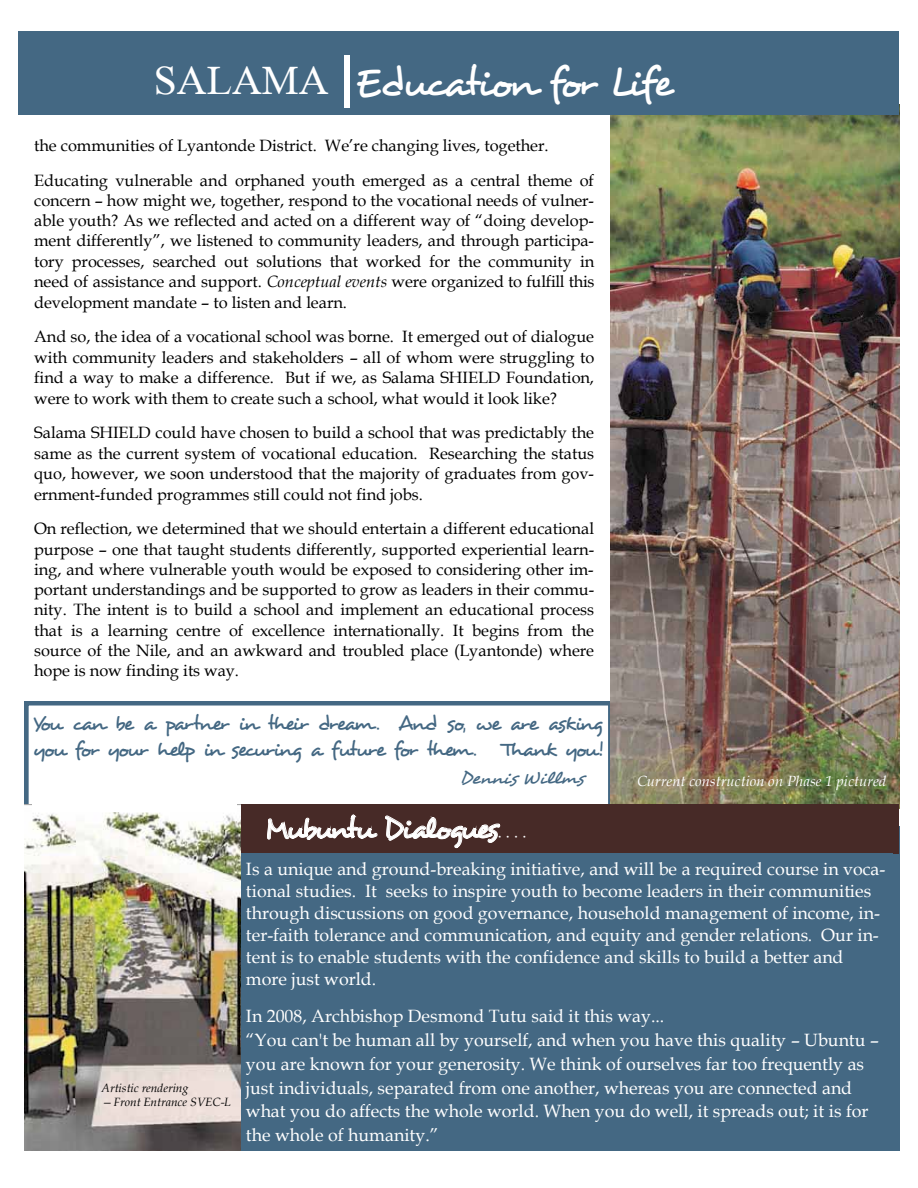
<style>
.page{position:relative;width:918px;height:1188px;background:#fff}
.page>*{position:absolute;margin:0;border:0;box-sizing:border-box;transform-origin:0 0}
.t1{font:41.4px "Desyrel";letter-spacing:-.075em;color:#fff}
.t2{font:29.7px "Desyrel";letter-spacing:-.1em;color:#fff}
.t3{font:20.85px/26.7px "Desyrel";letter-spacing:-.1em;color:#446883}
.t4{font:17.85px/22.2px "Book Antiqua";color:#fff}
.t5{font:italic 17.85px "Desyrel";color:#446883}
.t6{font:16.35px/20.4px "Book Antiqua";letter-spacing:-.005em;color:#000;text-align:justify}
.t7{font:italic 14.7px "Book Antiqua";letter-spacing:.005em;color:#fff}
.t8{font:italic 12px/14.2px "Book Antiqua";color:#000}
.s1{font-family:"Frank Ruehl"}
.s2{font-style:italic}
.s3{font-size:17.85px}
</style>
<div class="page">
<svg style="left:25px;top:702px;width:586px;height:103px"></svg>
<img style="left:611px;top:115px;width:288px;height:690px">
<img style="left:25px;top:805px;width:217px;height:345px">
<div style="left:242px;top:805px;width:657px;height:49px;background:#472a27"></div>
<div style="left:242px;top:854px;width:651px;height:297px;background:#446883"></div>
<svg style="left:267px;top:814px;width:111px;height:26px"></svg>
<svg style="left:385px;top:815px;width:116px;height:34px"></svg>
<div style="left:19px;top:32px;width:880px;height:83px;background:#446883"></div>
<div style="left:344px;top:55px;width:6px;height:53px;background:#fff"></div>
<div style="left:33px;top:797px;width:204px;height:14px;background:#fff"></div>
<h1 class="t1" style="left:154px;top:56px;width:520px"><span class="s1">SALAMA</span> Education for Life</h1>
<p class="t6" style="left:34px;top:127px;width:561px;line-height:35.1px">the communities of Lyantonde District. We’re changing lives, together.<br>Educating vulnerable and orphaned youth emerged as a central theme of</p>
<p class="t6" style="left:34px;top:190px;width:562px">concern – how might we, together, respond to the vocational needs of vulner&shy;able youth? As we reflected and acted on a different way of “doing develop-- ment differently”, we listened to community leaders, and through participa-- tory processes, searched out solutions that worked for the community in need of assistance and support. <span class="s2">Conceptual events</span> were organized to fulfill this development mandate – to listen and learn.</p>
<p class="t6" style="left:34px;top:326px;width:562px">And so, the idea of a vocational school was borne. It emerged out of dialogue with community leaders and stakeholders – all of whom were struggling to find a way to make a difference. But if we, as Salama SHIELD Foundation, were to work with them to create such a school, what would it look like?</p>
<p class="t6" style="left:34px;top:422px;width:561px">Salama SHIELD could have chosen to build a school that was predictably the same as the current system of vocational education. Researching the status quo, however, we soon understood that the majority of graduates from gov&shy;ernment-funded programmes still could not find jobs.</p>
<p class="t6" style="left:34px;top:518px;width:562px">On reflection, we determined that we should entertain a different educational purpose – one that taught students differently, supported experiential learn&shy;ing, and where vulnerable youth would be exposed to considering other im&shy;portant understandings and be supported to grow as leaders in their commu&shy;nity. The intent is to build a school and implement an educational process that is a learning centre of excellence internationally. It begins from the source of the Nile, and an awkward and troubled place (Lyantonde) where hope is now finding its way.</p>
<p class="t3" style="left:33px;top:710px;width:572px">You can be a partner in their dream . And so, we are asking you for your help in securing a future for them . Thank you!</p>
<p class="t5" style="left:460px;top:767px;width:133px">DennisWillms</p>
<h2 class="t2" style="left:265px;top:810px;width:262px">Mubuntu Dialogues<span class="s3">. . . .</span></h2>
<p class="t7" style="left:637px;top:770px;width:251px">Current construction on Phase 1 pictured</p>
<p class="t8" style="left:101px;top:1080px;width:131px">Artistic rendering<br>—Front Entrance SVEC-L</p>
<p class="t4" style="left:246px;top:857px;width:641px">Is a unique and ground-breaking initiative, and will be a required course in voca&shy;tional studies. It seeks to inspire youth to become leaders in their communities through discussions on good governance, household management of income, in&shy;ter-faith tolerance and communication, and equity and gender relations. Our in&shy;tent is to enable students with the confidence and skills to build a better and more just world.</p>
<p class="t4" style="left:246px;top:1004px;width:635px;line-height:23.7px">In 2008, Archbishop Desmond Tutu said it this way...<br>“You can't be human all by yourself, and when you have this quality – Ubuntu – you are known for your generosity. We think of ourselves far too frequently as just individuals, separated from one another, whereas you are connected and what you do affects the whole world. When you do well, it spreads out; it is for the whole of humanity.”</p>
</div>
